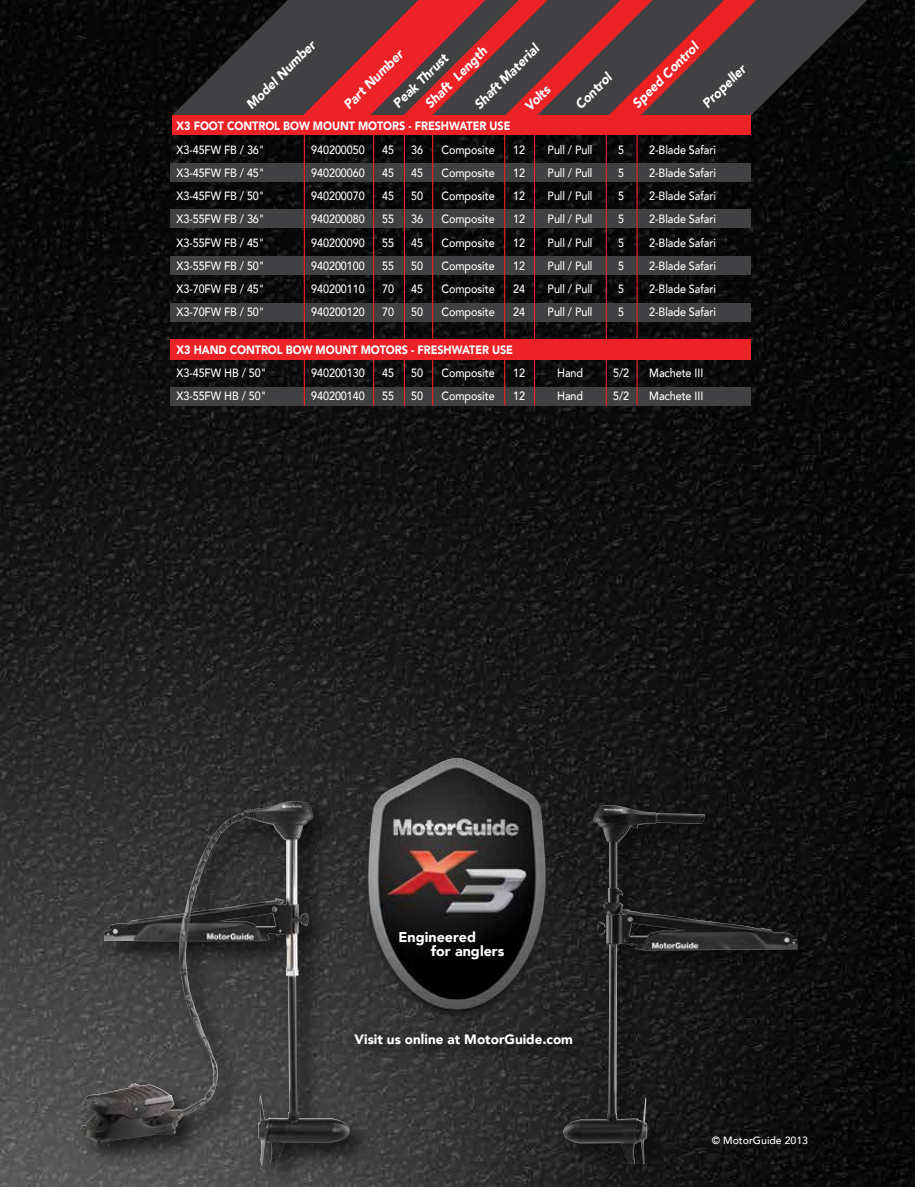
<style>
.page{position:relative;width:915px;height:1187px;background:#fff}
.page>*{position:absolute;margin:0;border:0;box-sizing:border-box;transform-origin:0 0}
.t1{font:900 14.25px/13.4px "Avenir LT";letter-spacing:.005em;color:#fff}
.t2{font:italic 900 13.5px/22.6px "Avenir LT";color:#fff;scale:.95 1}
.t3{font:900 13.5px "Avenir LT";color:#fff}
.t4{font:500 12px "Avenir LT";letter-spacing:-.005em;color:#fff;scale:.9 1}
.t5{font:900 12px/23.2px "Avenir";letter-spacing:-.005em;color:#fff;scale:.9 1}
.t6{font:500 10.5px "Avenir LT";color:#fff}
.s1{font-family:"Avenir LT";font-weight:500}
</style>
<div class="page">
<img style="left:0;top:0;width:914px;height:1187px">
<img style="left:406px;top:1034px;width:138px;height:35px">
<svg style="left:172px;top:0;width:718px;height:116px;background:#222021"></svg>
<div style="left:172px;top:116px;width:578px;height:19px;background:#ec2227"></div>
<div style="left:170px;top:164px;width:580px;height:18px;background:#414042"></div>
<div style="left:170px;top:209px;width:580px;height:19px;background:#414042"></div>
<div style="left:170px;top:256px;width:580px;height:19px;background:#414042"></div>
<div style="left:170px;top:303px;width:580px;height:19px;background:#414042"></div>
<div style="left:170px;top:339px;width:580px;height:21px;background:#ec2227"></div>
<div style="left:170px;top:387px;width:580px;height:18px;background:#414042"></div>
<hr style="left:304px;top:134px;width:1px;height:271px;background:#ec2227">
<hr style="left:373px;top:123px;width:1px;height:282px;background:#ec2227">
<hr style="left:404px;top:119px;width:1px;height:286px;background:#ec2227">
<hr style="left:432px;top:120px;width:1px;height:286px;background:#ec2227">
<hr style="left:504px;top:124px;width:1px;height:281px;background:#ec2227">
<hr style="left:534px;top:123px;width:1px;height:282px;background:#ec2227">
<hr style="left:605px;top:121px;width:1px;height:284px;background:#ec2227">
<hr style="left:636px;top:121px;width:1px;height:284px;background:#ec2227">
<svg style="left:302px;top:0;width:477px;height:116px;background:#7a3538"></svg>
<img style="left:51px;top:744px;width:355px;height:443px">
<img style="left:104px;top:801px;width:191px;height:148px">
<img style="left:544px;top:790px;width:284px;height:397px">
<img style="left:593px;top:805px;width:16px;height:139px">
<img style="left:345px;top:737px;width:223px;height:297px">
<img style="left:394px;top:926px;width:116px;height:39px">
<p class="t2" style="left:240px;top:99px;width:98px;rotate:-45deg">Model Number</p>
<p class="t2" style="left:403px;top:82px;width:86px;text-indent:-23px;rotate:-45deg">Peak Thrust<br>Shaft Length</p>
<p class="t2" style="left:468px;top:98px;width:91px;rotate:-45deg">Shaft Material</p>
<p class="t2" style="left:337px;top:99px;width:84px;rotate:-45deg">Part Number</p>
<p class="t2" style="left:518px;top:101px;width:33px;rotate:-45deg">Volts</p>
<p class="t2" style="left:569px;top:99px;width:49px;rotate:-45deg">Control</p>
<p class="t2" style="left:626px;top:98px;width:93px;rotate:-45deg">Speed Control</p>
<p class="t2" style="left:696px;top:97px;width:59px;rotate:-45deg">Propeller</p>
<p class="t5" style="left:176px;top:114px;width:372px">X3 FOOT CONTROL BOW MOUNT MOTORS - FRESHWATER USE<br><span class="s1">X3-45FW FB / 36"</span></p>
<p class="t4" style="left:311px;top:142px;width:61px">940200050</p>
<p class="t4" style="left:382px;top:142px;width:15px">45</p>
<p class="t4" style="left:411px;top:142px;width:15px">36</p>
<p class="t4" style="left:441px;top:142px;width:61px">Composite</p>
<p class="t4" style="left:513px;top:142px;width:15px">12</p>
<p class="t4" style="left:547px;top:142px;width:51px">Pull / Pull</p>
<p class="t4" style="left:618px;top:142px;width:8px">5</p>
<p class="t4" style="left:649px;top:142px;width:76px">2-Blade Safari</p>
<p class="t4" style="left:176px;top:166px;width:99px">X3-45FW FB / 45"</p>
<p class="t4" style="left:311px;top:166px;width:61px">940200060</p>
<p class="t4" style="left:382px;top:166px;width:15px">45</p>
<p class="t4" style="left:411px;top:166px;width:15px">45</p>
<p class="t4" style="left:441px;top:166px;width:61px">Composite</p>
<p class="t4" style="left:513px;top:166px;width:15px">12</p>
<p class="t4" style="left:547px;top:166px;width:51px">Pull / Pull</p>
<p class="t4" style="left:618px;top:166px;width:8px">5</p>
<p class="t4" style="left:649px;top:166px;width:76px">2-Blade Safari</p>
<p class="t4" style="left:176px;top:189px;width:99px">X3-45FW FB / 50"</p>
<p class="t4" style="left:311px;top:189px;width:61px">940200070</p>
<p class="t4" style="left:382px;top:189px;width:15px">45</p>
<p class="t4" style="left:411px;top:189px;width:15px">50</p>
<p class="t4" style="left:441px;top:189px;width:61px">Composite</p>
<p class="t4" style="left:513px;top:189px;width:15px">12</p>
<p class="t4" style="left:547px;top:189px;width:51px">Pull / Pull</p>
<p class="t4" style="left:618px;top:189px;width:8px">5</p>
<p class="t4" style="left:649px;top:189px;width:76px">2-Blade Safari</p>
<p class="t4" style="left:176px;top:212px;width:99px">X3-55FW FB / 36"</p>
<p class="t4" style="left:311px;top:212px;width:61px">940200080</p>
<p class="t4" style="left:382px;top:212px;width:15px">55</p>
<p class="t4" style="left:411px;top:212px;width:15px">36</p>
<p class="t4" style="left:441px;top:212px;width:61px">Composite</p>
<p class="t4" style="left:513px;top:212px;width:15px">12</p>
<p class="t4" style="left:547px;top:212px;width:51px">Pull / Pull</p>
<p class="t4" style="left:618px;top:212px;width:8px">5</p>
<p class="t4" style="left:649px;top:212px;width:76px">2-Blade Safari</p>
<p class="t4" style="left:176px;top:235px;width:99px">X3-55FW FB / 45"</p>
<p class="t4" style="left:311px;top:235px;width:61px">940200090</p>
<p class="t4" style="left:382px;top:235px;width:15px">55</p>
<p class="t4" style="left:411px;top:235px;width:15px">45</p>
<p class="t4" style="left:441px;top:235px;width:61px">Composite</p>
<p class="t4" style="left:513px;top:235px;width:15px">12</p>
<p class="t4" style="left:547px;top:235px;width:51px">Pull / Pull</p>
<p class="t4" style="left:618px;top:235px;width:8px">5</p>
<p class="t4" style="left:649px;top:235px;width:76px">2-Blade Safari</p>
<p class="t4" style="left:176px;top:259px;width:99px">X3-55FW FB / 50"</p>
<p class="t4" style="left:311px;top:259px;width:61px">940200100</p>
<p class="t4" style="left:382px;top:259px;width:15px">55</p>
<p class="t4" style="left:411px;top:259px;width:15px">50</p>
<p class="t4" style="left:441px;top:259px;width:61px">Composite</p>
<p class="t4" style="left:513px;top:259px;width:15px">12</p>
<p class="t4" style="left:547px;top:259px;width:51px">Pull / Pull</p>
<p class="t4" style="left:618px;top:259px;width:8px">5</p>
<p class="t4" style="left:649px;top:259px;width:76px">2-Blade Safari</p>
<p class="t4" style="left:176px;top:282px;width:99px">X3-70FW FB / 45"</p>
<p class="t4" style="left:311px;top:282px;width:61px">940200110</p>
<p class="t4" style="left:382px;top:282px;width:15px">70</p>
<p class="t4" style="left:411px;top:282px;width:15px">45</p>
<p class="t4" style="left:441px;top:282px;width:61px">Composite</p>
<p class="t4" style="left:513px;top:282px;width:15px">24</p>
<p class="t4" style="left:547px;top:282px;width:51px">Pull / Pull</p>
<p class="t4" style="left:618px;top:282px;width:8px">5</p>
<p class="t4" style="left:649px;top:282px;width:76px">2-Blade Safari</p>
<p class="t4" style="left:176px;top:305px;width:99px">X3-70FW FB / 50"</p>
<p class="t4" style="left:311px;top:305px;width:61px">940200120</p>
<p class="t4" style="left:382px;top:305px;width:15px">70</p>
<p class="t4" style="left:411px;top:305px;width:15px">50</p>
<p class="t4" style="left:441px;top:305px;width:61px">Composite</p>
<p class="t4" style="left:513px;top:305px;width:15px">24</p>
<p class="t4" style="left:547px;top:305px;width:51px">Pull / Pull</p>
<p class="t4" style="left:618px;top:305px;width:8px">5</p>
<p class="t4" style="left:649px;top:305px;width:76px">2-Blade Safari</p>
<p class="t5" style="left:176px;top:338px;width:375px">X3 HAND CONTROL BOW MOUNT MOTORS - FRESHWATER USE<br><span class="s1">X3-45FW HB / 50"</span></p>
<p class="t4" style="left:311px;top:366px;width:61px">940200130</p>
<p class="t4" style="left:382px;top:366px;width:15px">45</p>
<p class="t4" style="left:411px;top:366px;width:15px">50</p>
<p class="t4" style="left:441px;top:366px;width:61px">Composite</p>
<p class="t4" style="left:513px;top:366px;width:15px">12</p>
<p class="t4" style="left:557px;top:366px;width:30px">Hand</p>
<p class="t4" style="left:613px;top:366px;width:19px">5/2</p>
<p class="t4" style="left:649px;top:366px;width:62px">Machete III</p>
<p class="t4" style="left:176px;top:389px;width:101px">X3-55FW HB / 50"</p>
<p class="t4" style="left:311px;top:389px;width:61px">940200140</p>
<p class="t4" style="left:382px;top:389px;width:15px">55</p>
<p class="t4" style="left:411px;top:389px;width:15px">50</p>
<p class="t4" style="left:441px;top:389px;width:61px">Composite</p>
<p class="t4" style="left:513px;top:389px;width:15px">12</p>
<p class="t4" style="left:557px;top:389px;width:30px">Hand</p>
<p class="t4" style="left:613px;top:389px;width:19px">5/2</p>
<p class="t4" style="left:649px;top:389px;width:62px">Machete III</p>
<p class="t1" style="left:431px;top:930px;width:75px;text-indent:-32px">Engineered<br>for anglers</p>
<p class="t3" style="left:354px;top:1031px;width:220px">Visit us online at MotorGuide.com</p>
<p class="t6" style="left:711px;top:1134px;width:98px">© MotorGuide 2013</p>
</div>
